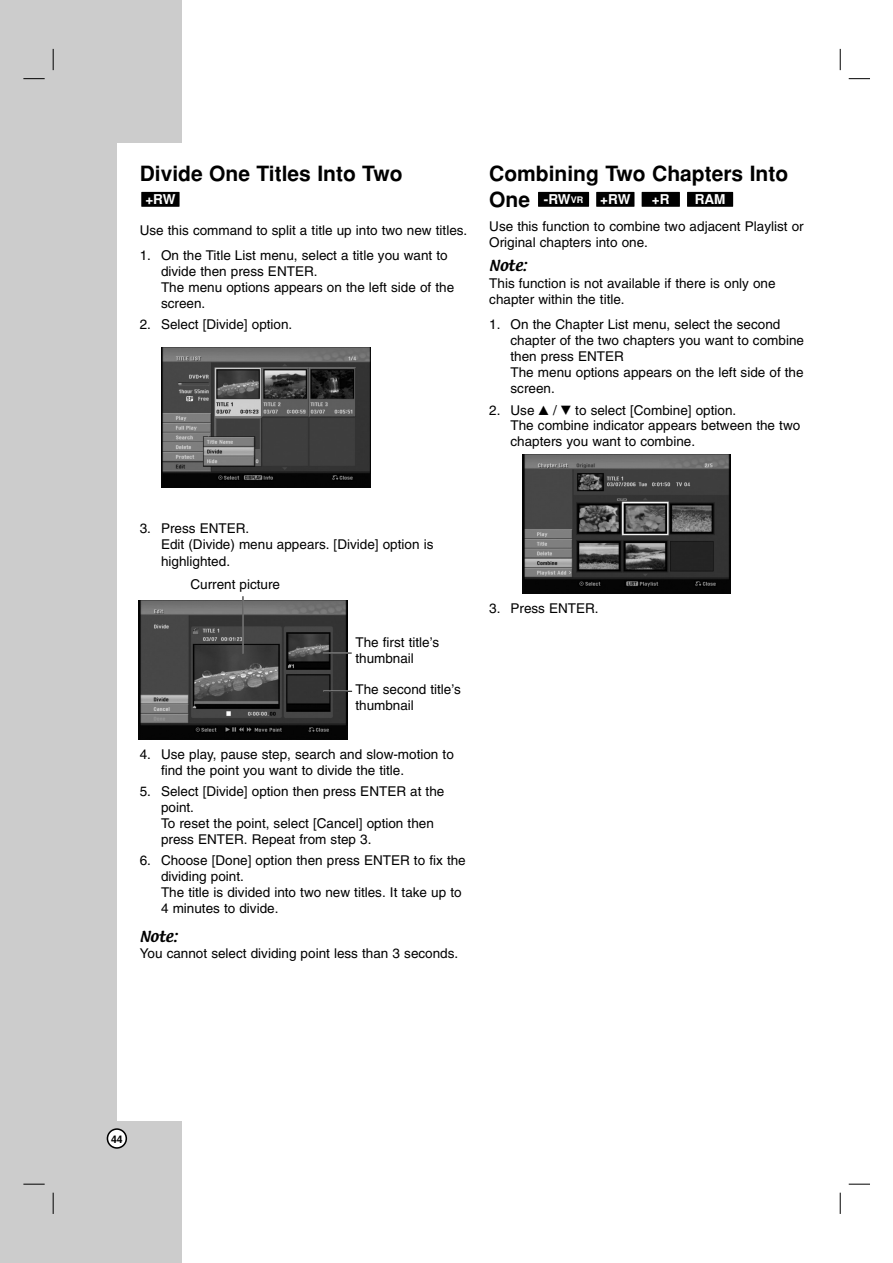
<style>
.page{position:relative;width:893px;height:1263px;background:#fff}
.page>*{position:absolute;margin:0;border:0;box-sizing:border-box;transform-origin:0 0}
.t1{font:700 21px/26.2px "Helvetica";color:#000}
.t2{font:13.5px/16.2px "Helvetica";color:#000}
.t3{font:700 13.5px "Helvetica";letter-spacing:-.02em;color:#fff}
.t4{font:13.5px "Textile";color:#000}
.t5{font:700 10.5px "Helvetica";color:#000}
.s1{font-family:"Sony PS Common"}
.s2{font-size:9px}
</style>
<div class="page">
<div style="left:0;top:0;width:181px;height:1263px;background:#ccc"></div>
<div style="left:117px;top:143px;width:139px;height:978px;background:#fff"></div>
<svg style="left:107px;top:1128px;width:20px;height:21px"></svg>
<svg style="left:53px;top:49px;width:1px;height:21px"></svg>
<svg style="left:839px;top:49px;width:1px;height:21px"></svg>
<svg style="left:53px;top:1193px;width:1px;height:21px"></svg>
<svg style="left:839px;top:1193px;width:1px;height:21px"></svg>
<svg style="left:23px;top:78px;width:22px;height:1px"></svg>
<svg style="left:848px;top:78px;width:22px;height:1px"></svg>
<svg style="left:23px;top:1184px;width:22px;height:1px"></svg>
<svg style="left:848px;top:1184px;width:22px;height:1px"></svg>
<div style="left:687px;top:192px;width:46px;height:15px;background:#000"></div>
<div style="left:641px;top:192px;width:39px;height:15px;background:#000"></div>
<div style="left:596px;top:192px;width:38px;height:15px;background:#000"></div>
<div style="left:538px;top:192px;width:51px;height:15px;background:#000"></div>
<div style="left:141px;top:192px;width:38px;height:15px;background:#000"></div>
<img style="left:139px;top:600px;width:208px;height:139px">
<img style="left:522px;top:454px;width:208px;height:139px">
<hr style="left:323px;top:652px;width:29px;height:2px;background:#fff">
<svg style="left:323px;top:653px;width:29px;height:1px"></svg>
<hr style="left:242px;top:596px;width:2px;height:57px;background:#fff">
<hr style="left:242px;top:596px;width:1px;height:57px;background:#000">
<img style="left:161px;top:348px;width:210px;height:140px">
<svg style="left:323px;top:691px;width:29px;height:1px"></svg>
<h1 class="t1" style="left:140px;top:162px;width:264px">Divide One Titles Into Two</h1>
<h1 class="t1" style="left:489px;top:162px;width:300px">Combining Two Chapters Into<br>One</h1>
<p class="t2" style="left:489px;top:219px;width:316px">Use this function to combine two adjacent Playlist or<br>Original chapters into one.</p>
<p class="t4" style="left:489px;top:260px;width:39px">Note:</p>
<p class="t2" style="left:489px;top:276px;width:288px">This function is not available if there is only one chapter within the title.</p>
<p class="t2" style="left:510px;top:317px;width:295px;text-indent:-21px">1. On the Chapter List menu, select the second chapter of the two chapters you want to combine then press ENTER<br>The menu options appears on the left side of the screen.</p>
<p class="t2" style="left:510px;top:403px;width:291px;text-indent:-21px">2. Use <span class="s1">v</span> / <span class="s1">V</span> to select [Combine] option.<br>The combine indicator appears between the two chapters you want to combine.</p>
<p class="t3" style="left:145px;top:194px;width:32px">+RW</p>
<p class="t3" style="left:544px;top:194px;width:41px">-RW<span class="s2">VR</span></p>
<p class="t3" style="left:600px;top:194px;width:32px">+RW</p>
<p class="t3" style="left:652px;top:194px;width:19px">+R</p>
<p class="t3" style="left:694px;top:194px;width:32px">RAM</p>
<p class="t2" style="left:140px;top:223px;width:329px">Use this command to split a title up into two new titles.</p>
<p class="t2" style="left:161px;top:248px;width:294px;text-indent:-21px">1. On the Title List menu, select a title you want to divide then press ENTER.<br>The menu options appears on the left side of the screen.</p>
<p class="t2" style="left:140px;top:317px;width:154px">2. Select [Divide] option.</p>
<p class="t2" style="left:161px;top:522px;width:274px;text-indent:-21px">3. Press ENTER.<br>Edit (Divide) menu appears. [Divide] option is highlighted.</p>
<p class="t2" style="left:190px;top:578px;width:91px">Current picture</p>
<p class="t2" style="left:355px;top:636px;width:85px">The first title’s thumbnail</p>
<p class="t2" style="left:355px;top:682px;width:107px">The second title’s thumbnail</p>
<p class="t2" style="left:161px;top:748px;width:294px;text-indent:-21px">4. Use play, pause step, search and slow-motion to find the point you want to divide the title.</p>
<p class="t2" style="left:161px;top:784px;width:285px;text-indent:-21px">5. Select [Divide] option then press ENTER at the point.<br>To reset the point, select [Cancel] option then press ENTER. Repeat from step 3.</p>
<p class="t2" style="left:161px;top:853px;width:306px;text-indent:-21px">6. Choose [Done] option then press ENTER to fix the dividing point.<br>The title is divided into two new titles. It take up to 4 minutes to divide.</p>
<p class="t4" style="left:140px;top:930px;width:39px">Note:</p>
<p class="t2" style="left:140px;top:947px;width:320px">You cannot select dividing point less than 3 seconds.</p>
<p class="t2" style="left:489px;top:601px;width:111px">3. Press ENTER.</p>
<p class="t5" style="left:111px;top:1135px;width:13px">44</p>
</div>
